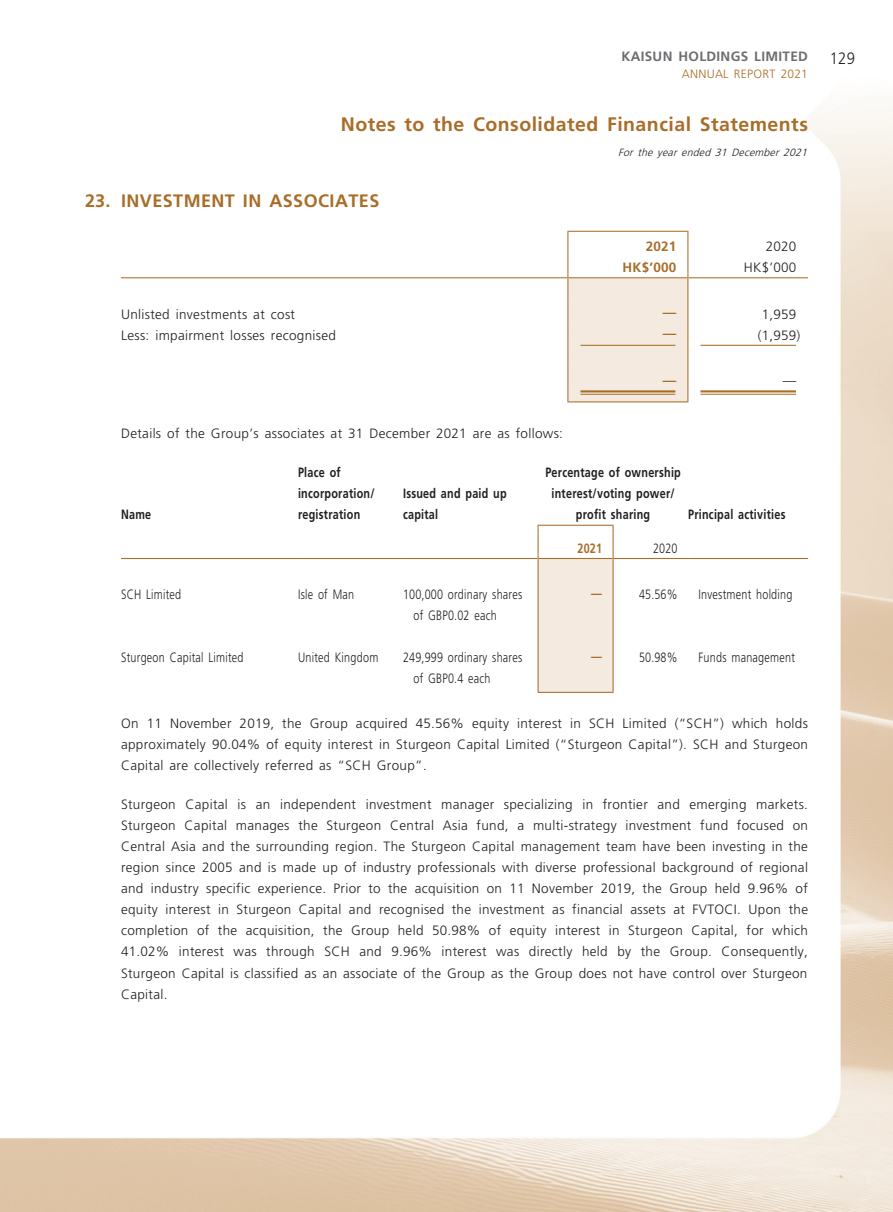
<style>
.page{position:relative;width:893px;height:1212px;background:#fff}
.page>*{position:absolute;margin:0;border:0;box-sizing:border-box;transform-origin:0 0}
.t1{font:700 19.5px "Frutiger LT Std";letter-spacing:.025em;color:#a96d28}
._03_H1{font:700 18px "Frutiger LT Std";letter-spacing:.025em;color:#a96d28}
.t2{font:300 16.5px "Frutiger LT Std";color:#231f20;scale:.9 1}
._12___P2{font:300 13.5px/21px "Frutiger LT Std";letter-spacing:.025em;color:#231f20;text-align:justify}
._29_Table_Stub__Note{font:300 13.5px/21px "Frutiger LT Std";letter-spacing:.025em;color:#231f20;scale:.8 1}
._01_Body_Text{font:700 13.5px/21px "Frutiger LT Std";letter-spacing:.025em;color:#231f20;scale:.8 1}
._15_Table_Stub{font:300 13.5px "Frutiger LT Std";letter-spacing:.025em;color:#231f20}
._01_Body_Text-2{font:300 13.5px "Frutiger LT Std";letter-spacing:.015em;color:#231f20}
.t3{font:700 13.5px "Frutiger LT Std";letter-spacing:.025em;color:#6c6d70}
._01_Body_Text-3{font:300 13.5px "Frutiger LT Std";letter-spacing:.015em;color:#231f20;scale:.8 1}
._01_Body_Text-4{font:700 13.5px "Frutiger LT Std";letter-spacing:.015em;color:#a96d28}
._01_Body_Text-5{font:700 13.5px "Frutiger LT Std";letter-spacing:.015em;color:#a96d28;scale:.8 1}
._15_Table_Stub-2{font:700 13.5px "Frutiger LT Std";color:#231f20;scale:.8 1}
.t4{font:300 12px "Frutiger LT Std";letter-spacing:.025em;color:#a96d28}
.t5{font:italic 300 10.5px "Frutiger LT Std";color:#231f20}
</style>
<div class="page">
<img style="left:0;top:107px;width:893px;height:1105px">
<hr style="left:567px;top:231px;width:121px;height:1px;background:#a96d28">
<svg style="left:567px;top:232px;width:121px;height:170px"></svg>
<hr style="left:121px;top:277px;width:446px;height:1px;background:#a96d28">
<hr style="left:568px;top:277px;width:119px;height:1px;background:#a96d28">
<hr style="left:688px;top:277px;width:120px;height:1px;background:#a96d28">
<hr style="left:580px;top:345px;width:95px;height:1px;background:#a96d28">
<hr style="left:700px;top:345px;width:96px;height:1px;background:#a96d28">
<hr style="left:580px;top:390px;width:95px;height:2px;background:#a96d28">
<hr style="left:580px;top:394px;width:95px;height:1px;background:#a96d28">
<hr style="left:700px;top:390px;width:96px;height:2px;background:#a96d28">
<hr style="left:700px;top:394px;width:96px;height:1px;background:#a96d28">
<hr style="left:538px;top:525px;width:76px;height:1px;background:#a96d28">
<hr style="left:538px;top:692px;width:76px;height:1px;background:#a96d28">
<svg style="left:538px;top:526px;width:76px;height:166px"></svg>
<hr style="left:121px;top:558px;width:177px;height:1px;background:#a96d28">
<hr style="left:298px;top:558px;width:105px;height:1px;background:#a96d28">
<hr style="left:403px;top:558px;width:135px;height:1px;background:#a96d28">
<hr style="left:539px;top:558px;width:74px;height:1px;background:#a96d28">
<hr style="left:614px;top:558px;width:74px;height:1px;background:#a96d28">
<hr style="left:688px;top:558px;width:120px;height:1px;background:#a96d28">
<p class="t3" style="left:621px;top:48px;width:188px">KAISUN HOLDINGS LIMITED</p>
<p class="t2" style="left:830px;top:49px;width:29px">129</p>
<p class="t4" style="left:682px;top:67px;width:128px">ANNUAL REPORT 2021</p>
<h1 class="t1" style="left:341px;top:113px;width:469px">Notes to the Consolidated Financial Statements</h1>
<p class="_03_H1" style="left:85px;top:191px;width:296px">23. INVESTMENT IN ASSOCIATES</p>
<p class="t5" style="left:618px;top:147px;width:194px">For the year ended 31 December 2021</p>
<p class="_01_Body_Text-4" style="left:646px;top:238px;width:32px">2021</p>
<p class="_01_Body_Text-2" style="left:766px;top:239px;width:32px">2020</p>
<p class="_01_Body_Text-4" style="left:622px;top:259px;width:56px">HK$’000</p>
<p class="_01_Body_Text-2" style="left:744px;top:260px;width:54px">HK$’000</p>
<p class="_15_Table_Stub" style="left:121px;top:306px;width:176px">Unlisted investments at cost</p>
<p class="_01_Body_Text-4" style="left:663px;top:305px;width:15px">—</p>
<p class="_01_Body_Text-2" style="left:762px;top:306px;width:36px">1,959</p>
<p class="_15_Table_Stub" style="left:121px;top:327px;width:217px">Less: impairment losses recognised</p>
<p class="_01_Body_Text-4" style="left:663px;top:326px;width:15px">—</p>
<p class="_01_Body_Text-2" style="left:758px;top:327px;width:44px">(1,959)</p>
<p class="_01_Body_Text-4" style="left:663px;top:372px;width:15px">—</p>
<p class="_01_Body_Text-2" style="left:783px;top:372px;width:15px">—</p>
<p class="_12___P2" style="left:121px;top:423px;width:443px">Details of the Group’s associates at 31 December 2021 are as follows:</p>
<p class="_15_Table_Stub-2" style="left:121px;top:506px;width:39px">Name</p>
<p class="_01_Body_Text" style="left:298px;top:462px;width:97px">Place of incorporation/ registration</p>
<p class="_01_Body_Text" style="left:403px;top:483px;width:131px">Issued and paid up capital</p>
<p class="_01_Body_Text" style="left:545px;top:462px;width:171px;text-align:center">Percentage of ownership interest/voting power/ profit sharing</p>
<p class="_01_Body_Text" style="left:688px;top:504px;width:123px">Principal activities</p>
<p class="_01_Body_Text-5" style="left:578px;top:540px;width:32px">2021</p>
<p class="_01_Body_Text-3" style="left:653px;top:540px;width:32px">2020</p>
<p class="_29_Table_Stub__Note" style="left:121px;top:584px;width:77px">SCH Limited</p>
<p class="_29_Table_Stub__Note" style="left:298px;top:584px;width:72px">Isle of Man</p>
<p class="_29_Table_Stub__Note" style="left:414px;top:584px;width:137px;text-indent:-10px">100,000 ordinary shares of GBP0.02 each</p>
<p class="_01_Body_Text-5" style="left:591px;top:585px;width:15px">—</p>
<p class="_01_Body_Text-3" style="left:639px;top:587px;width:50px">45.56%</p>
<p class="_29_Table_Stub__Note" style="left:699px;top:584px;width:119px">Investment holding</p>
<p class="_29_Table_Stub__Note" style="left:121px;top:647px;width:155px">Sturgeon Capital Limited</p>
<p class="_29_Table_Stub__Note" style="left:298px;top:647px;width:102px">United Kingdom</p>
<p class="_29_Table_Stub__Note" style="left:414px;top:647px;width:137px;text-indent:-10px">249,999 ordinary shares of GBP0.4 each</p>
<p class="_01_Body_Text-5" style="left:591px;top:648px;width:15px">—</p>
<p class="_01_Body_Text-3" style="left:639px;top:650px;width:50px">50.98%</p>
<p class="_29_Table_Stub__Note" style="left:699px;top:647px;width:122px">Funds management</p>
<p class="_12___P2" style="left:121px;top:713px;width:689px">On 11 November 2019, the Group acquired 45.56% equity interest in SCH Limited (“SCH”) which holds approximately 90.04% of equity interest in Sturgeon Capital Limited (“Sturgeon Capital”). SCH and Sturgeon Capital are collectively referred as “SCH Group”.</p>
<p class="_12___P2" style="left:121px;top:794px;width:688px">Sturgeon Capital is an independent investment manager specializing in frontier and emerging markets.<br>Sturgeon Capital manages the Sturgeon Central Asia fund, a multi-strategy investment fund focused on Central Asia and the surrounding region. The Sturgeon Capital management team have been investing in the region since 2005 and is made up of industry professionals with diverse professional background of regional and industry specific experience. Prior to the acquisition on 11 November 2019, the Group held 9.96% of equity interest in Sturgeon Capital and recognised the investment as financial assets at FVTOCI. Upon the completion of the acquisition, the Group held 50.98% of equity interest in Sturgeon Capital, for which 41.02% interest was through SCH and 9.96% interest was directly held by the Group. Consequently, Sturgeon Capital is classified as an associate of the Group as the Group does not have control over Sturgeon Capital.</p>
</div>
